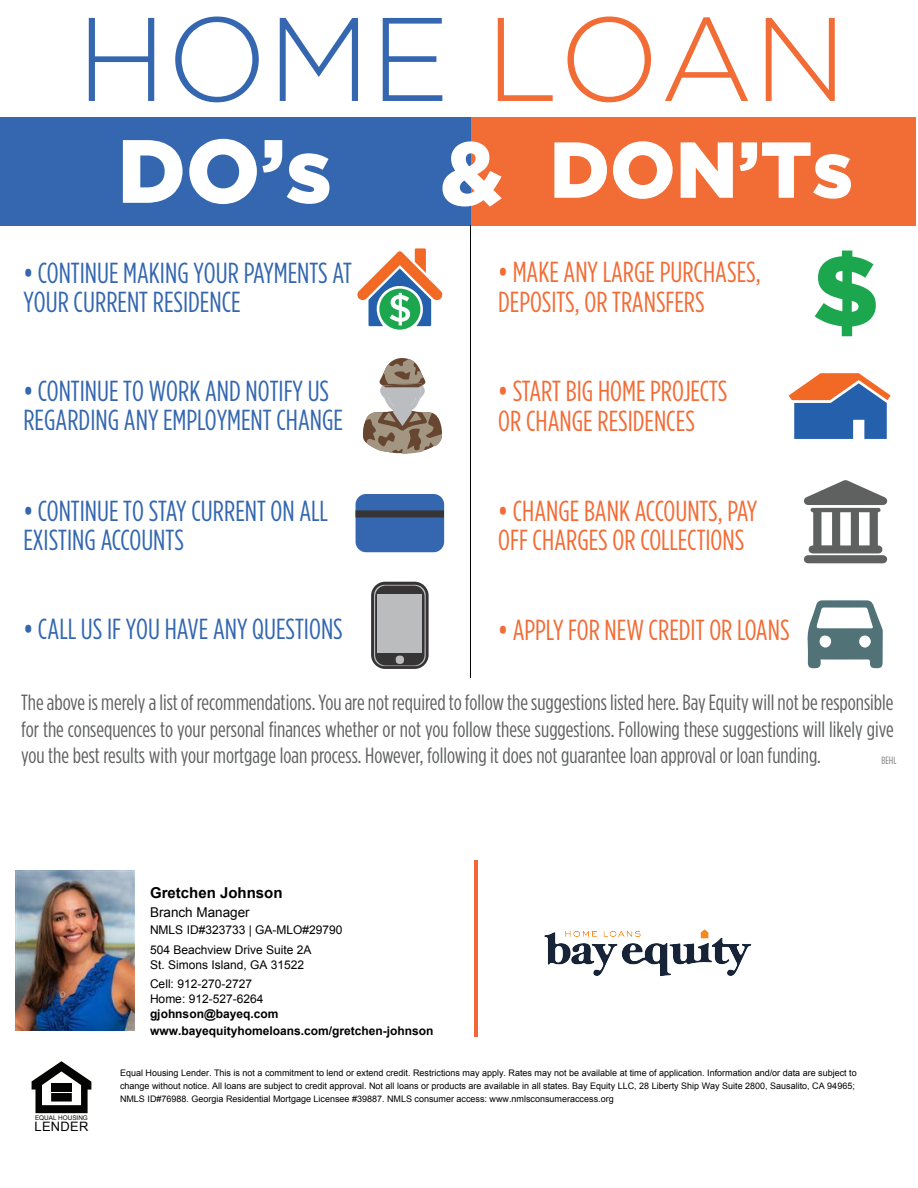
<style>
.page{position:relative;width:918px;height:1188px;background:#fff}
.page>*{position:absolute;margin:0;border:0;box-sizing:border-box;transform-origin:0 0}
.t1{font:300 118.65px "Gotham";color:#3467b0}
.t2{font:900 100.2px "Gotham";color:#1ca74f}
.t3{font:900 79.05px "Gotham";color:#fff}
.t4{font:28.95px/29.1px "Gotham Condensed";color:#3467b0}
.t5{font:28.95px/29.8px "Gotham Condensed";color:#f26c36}
.t6{font:21.9px/26.4px "Gotham Condensed";color:#5f6060;text-align:justify}
.t7{font:700 15px "Arial";color:#000}
.t8{font:13.5px "Arial";color:#000}
.t9{font:12.9px "Arial";letter-spacing:.02em;color:#040503}
.t10{font:12px/15px "Arial";color:#000}
.t11{font:700 12px "Arial";color:#000}
.t12{font:10.5px "Gotham Condensed";color:#7b7d80}
.t13{font:9px/13px "Arial";color:#000}
.t14{font:6.45px "Arial";color:#040503}
.s1{color:#f26c36}
.s2{font-size:89.55px}
.s3{font-weight:500}
</style>
<div class="page">
<div style="left:470px;top:117px;width:446px;height:108px;background:#f26c36"></div>
<div style="left:0;top:117px;width:470px;height:108px;background:#3467b0"></div>
<hr style="left:470px;top:225px;width:1px;height:453px;background:#040503">
<svg style="left:357px;top:248px;width:86px;height:82px"></svg>
<svg style="left:363px;top:358px;width:79px;height:96px"></svg>
<div style="left:356px;top:494px;width:88px;height:58px;background:#3467b0;border-radius:11px"></div>
<div style="left:356px;top:510px;width:88px;height:7px;background:#363434"></div>
<div style="left:371px;top:582px;width:58px;height:87px;border:7px solid #363434;border-radius:11px"></div>
<svg style="left:374px;top:585px;width:52px;height:81px"></svg>
<div style="left:375px;top:586px;width:50px;height:80px;background:#363434;border-radius:11px"></div>
<div style="left:378px;top:594px;width:44px;height:59px;background:#babcbe"></div>
<div style="left:396px;top:656px;width:8px;height:8px;background:#babcbe;border-radius:3px"></div>
<svg style="left:804px;top:480px;width:84px;height:83px"></svg>
<svg style="left:789px;top:373px;width:102px;height:66px"></svg>
<svg style="left:807px;top:600px;width:76px;height:68px"></svg>
<svg style="left:32px;top:1061px;width:59px;height:52px"></svg>
<div style="left:51px;top:1083px;width:21px;height:9px;background:#040503"></div>
<div style="left:51px;top:1093px;width:21px;height:9px;background:#040503"></div>
<hr style="left:475px;top:860px;width:3px;height:176px;background:#f26638">
<img style="left:15px;top:871px;width:119px;height:159px">
<img style="left:544px;top:929px;width:208px;height:48px">
<h1 class="t1" style="left:76px;top:-6px;width:772px">HOME <span class="s1">LOAN</span></h1>
<h3 class="t3" style="left:117px;top:124px;width:737px"><span class="s2">DO’s &amp;</span> DON’Ts</h3>
<h3 class="t4" style="left:23px;top:257px;width:330px"><span class="s3">•</span> CONTINUE MAKING YOUR PAYMENTS AT<br>YOUR CURRENT RESIDENCE</h3>
<h3 class="t4" style="left:23px;top:376px;width:321px"><span class="s3">•</span> CONTINUE TO WORK AND NOTIFY US<br>REGARDING ANY EMPLOYMENT CHANGE</h3>
<h3 class="t4" style="left:23px;top:496px;width:306px"><span class="s3">•</span> CONTINUE TO STAY CURRENT ON ALL<br>EXISTING ACCOUNTS</h3>
<h3 class="t4" style="left:23px;top:614px;width:321px"><span class="s3">•</span> CALL US IF YOU HAVE ANY QUESTIONS</h3>
<h3 class="t5" style="left:498px;top:256px;width:264px"><span class="s3">•</span> MAKE ANY LARGE PURCHASES,<br>DEPOSITS, OR TRANSFERS</h3>
<h3 class="t5" style="left:498px;top:376px;width:231px"><span class="s3">•</span> START BIG HOME PROJECTS<br>OR CHANGE RESIDENCES</h3>
<h3 class="t5" style="left:498px;top:495px;width:261px"><span class="s3">•</span> CHANGE BANK ACCOUNTS, PAY<br>OFF CHARGES OR COLLECTIONS</h3>
<h2 class="t2" style="left:812px;top:233px;width:68px">$</h2>
<h3 class="t5" style="left:498px;top:615px;width:293px"><span class="s3">•</span> APPLY FOR NEW CREDIT OR LOANS</h3>
<p class="t6" style="left:21px;top:689px;width:874px">The above is merely a list of recommendations. You are not required to follow the suggestions listed here. Bay Equity will not be responsible for the consequences to your personal finances whether or not you follow these suggestions. Following these suggestions will likely give you the best results with your mortgage loan process. However, following it does not guarantee loan approval or loan funding.</p>
<p class="t12" style="left:882px;top:755px;width:16px">BEHL</p>
<h3 class="t7" style="left:150px;top:884px;width:134px">Gretchen Johnson</h3>
<h3 class="t8" style="left:150px;top:905px;width:101px">Branch Manager</h3>
<h3 class="t10" style="left:150px;top:923px;width:194px">NMLS ID#323733 | GA-MLO#29790</h3>
<h3 class="t10" style="left:150px;top:942px;width:163px">504 Beachview Drive Suite 2A<br>St. Simons Island, GA 31522</h3>
<h3 class="t10" style="left:150px;top:977px;width:115px">Cell: 912-270-2727<br>Home: 912-527-6264</h3>
<h3 class="t11" style="left:150px;top:1024px;width:285px">www.bayequityhomeloans.com/gretchen-johnson</h3>
<h3 class="t11" style="left:150px;top:1007px;width:130px">gjohnson@bayeq.com</h3>
<p class="t14" style="left:35px;top:1114px;width:54px">EQUAL HOUSING</p>
<h3 class="t9" style="left:35px;top:1118px;width:55px">LENDER</h3>
<p class="t13" style="left:120px;top:1066px;width:738px">Equal Housing Lender. This is not a commitment to lend or extend credit. Restrictions may apply. Rates may not be available at time of application. Information and/or data are subject to change without notice. All loans are subject to credit approval. Not all loans or products are available in all states. Bay Equity LLC, 28 Liberty Ship Way Suite 2800, Sausalito, CA 94965;<br>NMLS ID#76988. Georgia Residential Mortgage Licensee #39887. NMLS consumer access: www.nmlsconsumeraccess.org</p>
</div>
